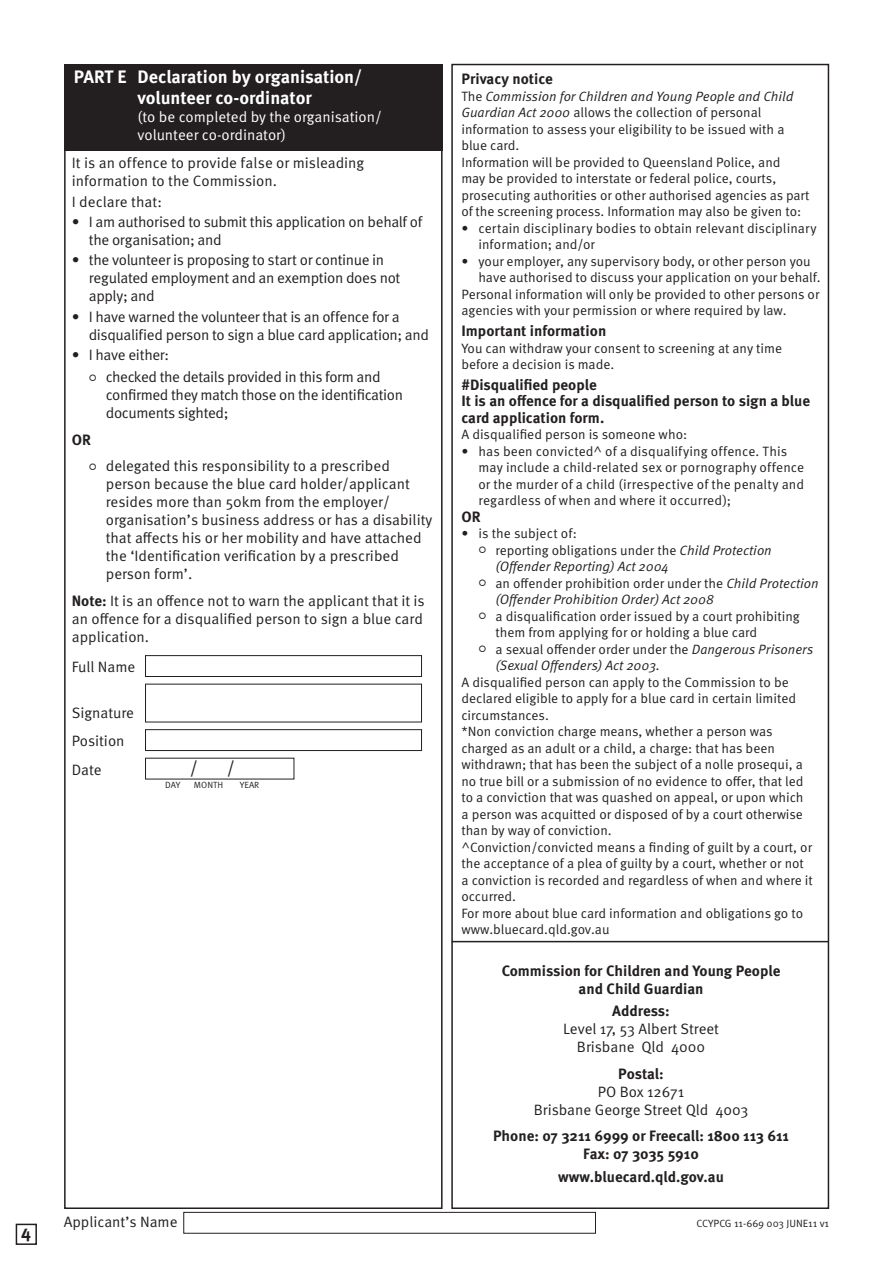
<style>
.page{position:relative;width:893px;height:1263px;background:#fff}
.page>*{position:absolute;margin:0;border:0;box-sizing:border-box;transform-origin:0 0}
.body{font:700 18px/21.6px "Meta OT";color:#fff}
.t1{font:18px "Meta OT";color:#231f20}
.t2{font:700 18px "Meta OT";color:#231f20}
.body-2{font:15px/18px "Meta OT";color:#231f20}
.Bullets_L2{font:15px/18px "Meta OT";letter-spacing:-.005em;color:#231f20}
.Bullet_L1{font:15px/18px "Meta OT";letter-spacing:-.025em;color:#231f20}
.body-3{font:700 15px/18px "Meta OT";color:#231f20;text-align:center}
.Bullets_L2-2{font:15px/18px "Meta OT";letter-spacing:-.025em;color:#231f20}
.body-4{font:15px/18px "Meta OT";color:#fff}
.indent{font:700 15px "Meta OT";letter-spacing:-.005em;color:#231f20}
.bullet{font:700 15px "Meta OT";color:#231f20}
.body_9pt{font:13.5px/16.5px "Meta OT";color:#231f20}
.Bullet_L1-2{font:13.5px/16.5px "Meta OT";letter-spacing:.005em;color:#231f20}
.Bullets_L2-3{font:italic 13.5px/16.5px "Meta OT";color:#231f20}
.Bullets_L2-4{font:13.5px/16.5px "Meta OT";color:#231f20}
.t3{font:10.5px "Meta OT";color:#231f20}
.t4{font:9px "Meta OT";color:#231f20}
.s1{font-weight:700}
.s2{font-style:italic}
.s3{font-style:normal}
</style>
<div class="page">
<div style="left:184px;top:1212px;width:412px;height:21px;border:1px solid #231f20"></div>
<div style="left:16px;top:1224px;width:21px;height:21px;border:2px solid #231f20"></div>
<div style="left:64px;top:64px;width:379px;height:87px;background:#231f20"></div>
<div style="left:64px;top:109px;width:379px;height:1100px;border:2px solid #231f20"></div>
<div style="left:145px;top:655px;width:277px;height:22px;border:1px solid #231f20"></div>
<div style="left:145px;top:729px;width:277px;height:22px;border:1px solid #231f20"></div>
<div style="left:451px;top:64px;width:378px;height:1145px;border:2px solid #231f20"></div>
<hr style="left:452px;top:941px;width:376px;height:1px;background:#231f20">
<p class="t2" style="left:21px;top:1220px;width:11px">4</p>
<p class="body" style="left:138px;top:66px;width:226px;text-indent:-64px">PART E Declaration by organisation/ volunteer co-ordinator</p>
<p class="body-4" style="left:138px;top:108px;width:246px">(to be completed by the organisation/ volunteer co-ordinator)</p>
<p class="body-2" style="left:72px;top:154px;width:294px">It is an offence to provide false or misleading information to the Commission.</p>
<p class="body-2" style="left:72px;top:193px;width:92px">I declare that:</p>
<p class="Bullet_L1" style="left:89px;top:213px;width:335px;text-indent:-17px">• I am authorised to submit this application on behalf of the organisation; and</p>
<p class="Bullet_L1" style="left:89px;top:251px;width:313px;text-indent:-17px">• the volunteer is proposing to start or continue in regulated employment and an exemption does not apply; and</p>
<p class="Bullet_L1" style="left:89px;top:308px;width:342px;text-indent:-17px">• I have warned the volunteer that is an offence for a disqualified person to sign a blue card application; and</p>
<p class="Bullet_L1" style="left:72px;top:346px;width:99px">• I have either:</p>
<p class="Bullets_L2-2" style="left:106px;top:368px;width:299px">checked the details provided in this form and confirmed they match those on the identification documents sighted;</p>
<p class="body-3" style="left:72px;top:430px;width:21px">OR</p>
<p class="Bullets_L2" style="left:106px;top:457px;width:328px">delegated this responsibility to a prescribed person because the blue card holder/applicant resides more than 50km from the employer/ organisation’s business address or has a disability that affects his or her mobility and have attached the ‘Identification verification by a prescribed person form’.</p>
<p class="body-2" style="left:72px;top:591px;width:354px"><span class="s1">Note:</span> It is an offence not to warn the applicant that it is an offence for a disqualified person to sign a blue card application.</p>
<p class="body-2" style="left:72px;top:658px;width:65px">Full Name</p>
<p class="body-2" style="left:72px;top:704px;width:64px">Signature</p>
<p class="body-2" style="left:72px;top:732px;width:54px">Position</p>
<p class="body-2" style="left:72px;top:761px;width:31px">Date</p>
<p class="t1" style="left:190px;top:757px;width:10px">/</p>
<p class="t1" style="left:227px;top:757px;width:10px">/</p>
<p class="t4" style="left:165px;top:779px;width:17px">DAY</p>
<p class="t4" style="left:194px;top:779px;width:31px">MONTH</p>
<p class="t4" style="left:240px;top:779px;width:21px">YEAR</p>
<p class="body-3" style="left:461px;top:70px;width:93px">Privacy notice</p>
<p class="body_9pt" style="left:461px;top:88px;width:334px">The <span class="s2">Commission for Children and Young People and Child Guardian Act 2000</span> allows the collection of personal information to assess your eligibility to be issued with a blue card.</p>
<p class="body_9pt" style="left:461px;top:154px;width:349px">Information will be provided to Queensland Police, and<br>may be provided to interstate or federal police, courts, prosecuting authorities or other authorised agencies as part of the screening process. Information may also be given to:</p>
<p class="Bullet_L1-2" style="left:478px;top:220px;width:340px;text-indent:-17px">• certain disciplinary bodies to obtain relevant disciplinary information; and/or</p>
<p class="Bullet_L1-2" style="left:478px;top:253px;width:344px;text-indent:-17px">• your employer, any supervisory body, or other person you have authorised to discuss your application on your behalf.</p>
<p class="body_9pt" style="left:461px;top:286px;width:359px">Personal information will only be provided to other persons or agencies with your permission or where required by law.</p>
<p class="body-3" style="left:461px;top:322px;width:146px">Important information</p>
<p class="body_9pt" style="left:461px;top:340px;width:322px">You can withdraw your consent to screening at any time before a decision is made.</p>
<p class="body-3" style="left:461px;top:376px;width:137px">#Disqualified people</p>
<p class="body-3" style="left:461px;top:393px;width:350px;line-height:16.5px;text-align:left">It is an offence for a disqualified person to sign a blue card application form.</p>
<p class="body_9pt" style="left:461px;top:427px;width:227px">A disqualified person is someone who:</p>
<p class="Bullet_L1-2" style="left:478px;top:443px;width:327px;text-indent:-17px">• has been convicted^ of a disqualifying offence. This may include a child-related sex or pornography offence or the murder of a child (irrespective of the penalty and regardless of when and where it occurred);</p>
<p class="bullet" style="left:461px;top:507px;width:21px">OR</p>
<p class="Bullet_L1-2" style="left:461px;top:526px;width:117px">• is the subject of:</p>
<p class="Bullets_L2-3" style="left:495px;top:542px;width:278px"><span class="s3">reporting obligations under the</span> Child Protection (Offender Reporting) Act 2004</p>
<p class="Bullets_L2-3" style="left:495px;top:575px;width:325px"><span class="s3">an offender prohibition order under the</span> Child Protection (Offender Prohibition Order) Act 2008</p>
<p class="Bullets_L2-4" style="left:495px;top:608px;width:306px">a disqualification order issued by a court prohibiting them from applying for or holding a blue card</p>
<p class="Bullets_L2-3" style="left:495px;top:641px;width:319px"><span class="s3">a sexual offender order under the</span> Dangerous Prisoners (Sexual Offenders) Act 2003.</p>
<p class="body_9pt" style="left:461px;top:674px;width:336px">A disqualified person can apply to the Commission to be declared eligible to apply for a blue card in certain limited circumstances.</p>
<p class="body_9pt" style="left:461px;top:724px;width:344px">*Non conviction charge means, whether a person was charged as an adult or a child, a charge: that has been withdrawn; that has been the subject of a nolle prosequi, a no true bill or a submission of no evidence to offer, that led to a conviction that was quashed on appeal, or upon which a person was acquitted or disposed of by a court otherwise than by way of conviction.</p>
<p class="body_9pt" style="left:461px;top:839px;width:353px">^Conviction/convicted means a finding of guilt by a court, or the acceptance of a plea of guilty by a court, whether or not a conviction is recorded and regardless of when and where it occurred.</p>
<p class="body_9pt" style="left:461px;top:905px;width:343px">For more about blue card information and obligations go to www.bluecard.qld.gov.au</p>
<p class="body-3" style="left:502px;top:962px;width:280px">Commission for Children and Young People and Child Guardian</p>
<p class="indent" style="left:612px;top:1002px;width:59px">Address:</p>
<p class="body-2" style="left:563px;top:1020px;width:157px;text-align:center">Level 17, 53 Albert Street<br>Brisbane Qld 4000</p>
<p class="indent" style="left:618px;top:1064px;width:47px">Postal:</p>
<p class="body-2" style="left:534px;top:1083px;width:216px;text-align:center">PO Box 12671<br>Brisbane George Street Qld 4003</p>
<p class="body-3" style="left:493px;top:1127px;width:298px">Phone: 07 3211 6999 or Freecall: 1800 113 611<br>Fax: 07 3035 5910</p>
<p class="body-3" style="left:558px;top:1167px;width:167px">www.bluecard.qld.gov.au</p>
<p class="Bullets_L2" style="left:64px;top:1213px;width:115px">Applicant’s Name</p>
<p class="t3" style="left:696px;top:1217px;width:134px">CCYPCG 11-669 003 JUNE11 v1</p>
</div>
